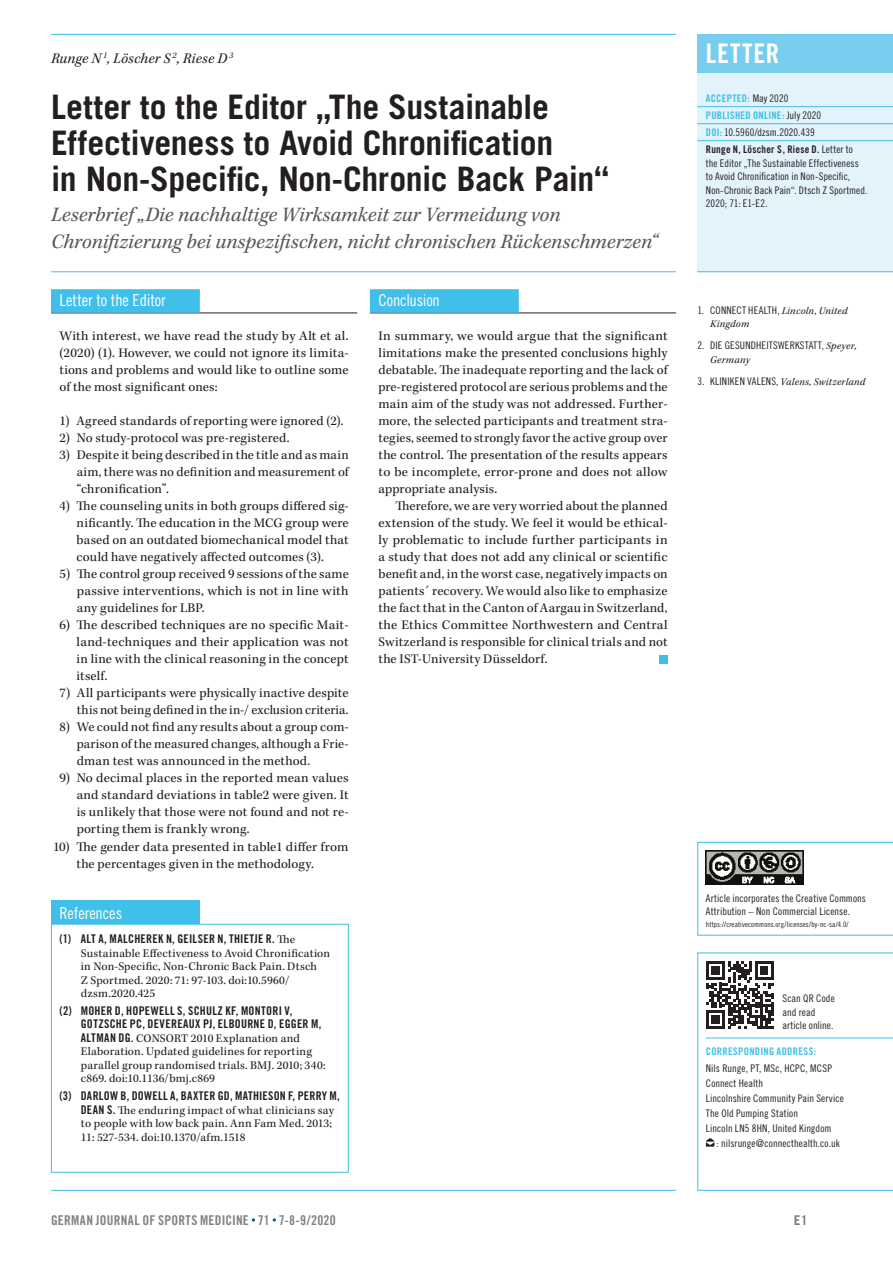
<style>
.page{position:relative;width:893px;height:1263px;background:#fff}
.page>*{position:absolute;margin:0;border:0;box-sizing:border-box;transform-origin:0 0}
.ORG_Headline__Sprach{font:700 33.75px/36px "Trade Gothic LT Std";letter-spacing:-.01em;color:#231f20}
.t1{font:27px "Trade Gothic LT Std Bd Cn 20";letter-spacing:.03em;color:#fff}
.ORG_Subline__Sprache{font:italic 21px/27px "Kepler Std";letter-spacing:.005em;color:#57585a}
.ORG_Copy__Zwischenti{font:16.5px "Trade Gothic LT Std Cn 18";letter-spacing:-.01em;color:#fff}
.ORG_Intro_Balken{font:16.5px "Trade Gothic LT Std Cn 18";letter-spacing:-.005em;color:#fff}
.ORG_Autoren{font:italic 15px "Kepler Std";letter-spacing:.01em;color:#231f20}
.ORG_Copy__ohne_Einzu{font:13.5px/17px "Kepler Std";letter-spacing:.01em;color:#231f20;text-align:justify}
.ORG_Copy__Normal{font:13.5px/17px "Kepler Std";letter-spacing:.01em;color:#231f20;text-align:justify}
.t2{font:13.5px "Trade Gothic LT Std Bd Cn 20";letter-spacing:.02em;color:#808285}
.t3{font:700 13.5px "Trade Gothic LT Std";color:#808285}
.t4{font:12px/13.5px "Kepler Std";letter-spacing:.015em;color:#231f20}
.ORG_VÖ-Autoren{font:10.5px/13.5px "Trade Gothic LT Std Cn 18";letter-spacing:.01em;color:#231f20}
.ORG_Korrespondenzadr{font:10.5px "Trade Gothic LT Std Cn 18";letter-spacing:.01em;color:#231f20}
.t5{font:italic 10.5px/13.5px "Kepler Std";letter-spacing:.02em;color:#231f20}
.ORG_VÖ-Angaben{font:10.5px "Trade Gothic LT Std Bd Cn 20";letter-spacing:.03em;color:#3fbfe9}
.ORG_VÖ-Angaben-2{font:10.5px "Trade Gothic LT Std Cn 18";letter-spacing:.005em;color:#231f20}
.t6{font:7.5px "Trade Gothic LT Std Cn 18";letter-spacing:.015em;color:#231f20}
.s1{font-family:"Trade Gothic LT Std Bd Cn 20"}
.s2{font-family:"Trade Gothic LT Std Cn 18";color:#231f20}
.s3{font-family:"Trade Gothic LT Std Bd Cn 20";color:#3fbfe9}
.s4{font-family:"Trade Gothic LT Std Cn 18";font-style:normal}
.s5{font-family:"Kepler Std";font-style:italic}
</style>
<div class="page">
<div style="left:697px;top:72px;width:196px;height:200px;background:#e3f3fb"></div>
<hr style="left:697px;top:271px;width:196px;height:1px;background:#3fbfe9">
<hr style="left:697px;top:106px;width:196px;height:1px;background:#3fbfe9">
<hr style="left:697px;top:123px;width:196px;height:1px;background:#3fbfe9">
<hr style="left:697px;top:140px;width:196px;height:1px;background:#3fbfe9">
<hr style="left:51px;top:271px;width:625px;height:1px;background:#3fbfe9">
<hr style="left:51px;top:34px;width:625px;height:1px;background:#3fbfe9">
<hr style="left:51px;top:1190px;width:625px;height:1px;background:#3fbfe9">
<svg style="left:697px;top:952px;width:196px;height:239px"></svg>
<div style="left:697px;top:34px;width:196px;height:38px;background:#78ccee"></div>
<hr style="left:51px;top:313px;width:306px;height:1px;background:#231f20">
<div style="left:51px;top:289px;width:149px;height:24px;background:#3fbfe9"></div>
<hr style="left:370px;top:313px;width:306px;height:1px;background:#231f20">
<div style="left:370px;top:289px;width:149px;height:24px;background:#3fbfe9"></div>
<div style="left:659px;top:655px;width:9px;height:8px;background:#3fbfe9"></div>
<svg style="left:706px;top:1138px;width:8px;height:8px"></svg>
<div style="left:51px;top:900px;width:149px;height:24px;background:#3fbfe9"></div>
<div style="left:51px;top:924px;width:298px;height:248px;border:1px solid #3fbfe9"></div>
<svg style="left:706px;top:961px;width:68px;height:68px"></svg>
<svg style="left:697px;top:842px;width:196px;height:93px"></svg>
<p class="ORG_Autoren" style="left:51px;top:50px;width:184px">Runge N<sup>1</sup>, Löscher S <sup>2</sup>, Riese D <sup>3</sup></p>
<p class="ORG_Headline__Sprach" style="left:51px;top:89px;width:560px">Letter to the Editor „The Sustainable<br>Effectiveness to Avoid Chronification<br>in Non-Specific, Non-Chronic Back Pain“</p>
<p class="ORG_Subline__Sprache" style="left:51px;top:202px;width:608px">Leserbrief „Die nachhaltige Wirksamkeit zur Vermeidung von<br>Chronifizierung bei unspezifischen, nicht chronischen Rückenschmerzen“</p>
<p class="ORG_Copy__Zwischenti" style="left:60px;top:290px;width:108px">Letter to the Editor</p>
<p class="ORG_Copy__ohne_Einzu" style="left:60px;top:328px;width:291px">With interest, we have read the study by Alt et al. (2020) (1). However, we could not ignore its limita&shy;tions and problems and would like to outline some of the most significant ones:</p>
<p class="ORG_Copy__ohne_Einzu" style="left:60px;top:413px;width:286px">1) Agreed standards of reporting were ignored (2).</p>
<p class="ORG_Copy__ohne_Einzu" style="left:60px;top:430px;width:232px">2) No study-protocol was pre-registered.</p>
<p class="ORG_Copy__ohne_Einzu" style="left:77px;top:447px;width:274px;text-indent:-17px">3) Despite it being described in the title and as main aim, there was no definition and measurement of “chronification”.</p>
<p class="ORG_Copy__ohne_Einzu" style="left:77px;top:498px;width:274px;text-indent:-17px">4) The counseling units in both groups differed sig&shy;nificantly. The education in the MCG group were based on an outdated biomechanical model that could have negatively affected outcomes (3).</p>
<p class="ORG_Copy__ohne_Einzu" style="left:77px;top:566px;width:273px;text-indent:-17px">5) The control group received 9 sessions of the same passive interventions, which is not in line with any guidelines for LBP.</p>
<p class="ORG_Copy__ohne_Einzu" style="left:77px;top:617px;width:274px;text-indent:-17px">6) The described techniques are no specific Mait&shy;land-techniques and their application was not in line with the clinical reasoning in the concept itself.</p>
<p class="ORG_Copy__ohne_Einzu" style="left:60px;top:685px;width:291px;text-align:right">7) All participants were physically inactive despite this not being defined in the in-/ exclusion criteria.</p>
<p class="ORG_Copy__ohne_Einzu" style="left:77px;top:719px;width:273px;text-indent:-17px">8) We could not find any results about a group com&shy;parison of the measured changes, although a Frie&shy;dman test was announced in the method.</p>
<p class="ORG_Copy__ohne_Einzu" style="left:77px;top:770px;width:273px;text-indent:-17px">9) No decimal places in the reported mean values and standard deviations in table2 were given. It is unlikely that those were not found and not re&shy;porting them is frankly wrong.</p>
<p class="ORG_Copy__ohne_Einzu" style="left:76px;top:838px;width:274px;text-indent:-23px">10) The gender data presented in table1 differ from the percentages given in the methodology.</p>
<p class="ORG_Intro_Balken" style="left:60px;top:903px;width:64px">References</p>
<p class="t4" style="left:81px;top:933px;width:251px;text-indent:-21px"><span class="s1">(1) ALT A, MALCHEREK N, GEILSER N, THIETJE R.</span> The Sustainable Effectiveness to Avoid Chronification in Non-Specific, Non-Chronic Back Pain. Dtsch<br>Z Sportmed. 2020: 71: 97-103. doi:10.5960/ dzsm.2020.425</p>
<p class="t4" style="left:81px;top:1005px;width:246px;text-indent:-21px"><span class="s1">(2) MOHER D, HOPEWELL S, SCHULZ KF, MONTORI V, GOTZSCHE PC, DEVEREAUX PJ, ELBOURNE D, EGGER M, ALTMAN DG.</span> CONSORT 2010 Explanation and Elaboration. Updated guidelines for reporting parallel group randomised trials. BMJ. 2010; 340: c869. doi:10.1136/bmj.c869</p>
<p class="t4" style="left:81px;top:1090px;width:260px;text-indent:-21px"><span class="s1">(3) DARLOW B, DOWELL A, BAXTER GD, MATHIESON F, PERRY M, DEAN S.</span> The enduring impact of what clinicians say to people with low back pain. Ann Fam Med. 2013; 11: 527-534. doi:10.1370/afm.1518</p>
<p class="ORG_Copy__Zwischenti" style="left:378px;top:290px;width:63px">Conclusion</p>
<p class="ORG_Copy__ohne_Einzu" style="left:378px;top:328px;width:291px">In summary, we would argue that the significant limitations make the presented conclusions highly debatable. The inadequate reporting and the lack of pre-registered protocol are serious problems and the main aim of the study was not addressed. Further&shy;more, the selected participants and treatment stra&shy;tegies, seemed to strongly favor the active group over the control. The presentation of the results appears to be incomplete, error-prone and does not allow appropriate analysis.</p>
<p class="ORG_Copy__Normal" style="left:378px;top:498px;width:291px;text-indent:17px">Therefore, we are very worried about the planned extension of the study. We feel it would be ethical&shy;ly problematic to include further participants in a study that does not add any clinical or scientific benefit and, in the worst case, negatively impacts on patients´ recovery. We would also like to emphasize the fact that in the Canton of Aargau in Switzerland, the Ethics Committee Northwestern and Central Switzerland is responsible for clinical trials and not the IST-University Düsseldorf.</p>
<h2 class="t1" style="left:706px;top:37px;width:75px">LETTER</h2>
<p class="ORG_VÖ-Angaben" style="left:706px;top:92px;width:84px">ACCEPTED: <span class="s2">May 2020</span></p>
<p class="ORG_VÖ-Angaben" style="left:706px;top:109px;width:117px">PUBLISHED ONLINE: <span class="s2">July 2020</span></p>
<p class="ORG_VÖ-Angaben-2" style="left:706px;top:126px;width:111px"><span class="s3">DOI:</span> 10.5960/dzsm.2020.439</p>
<p class="ORG_VÖ-Autoren" style="left:706px;top:142px;width:163px"><span class="s1">Runge N, Löscher S, Riese D.</span> Letter to<br>the Editor „The Sustainable Effectiveness to Avoid Chronification in Non-Specific, Non-Chronic Back Pain“. Dtsch Z Sportmed.<br>2020; 71: E1-E2.</p>
<p class="t5" style="left:710px;top:304px;width:139px;text-indent:-13px"><span class="s4">1. CONNECT HEALTH,</span> Lincoln, United<br>Kingdom</p>
<p class="ORG_VÖ-Autoren" style="left:710px;top:339px;width:148px;text-indent:-13px">2. DIE GESUNDHEITSWERKSTATT, <span class="s5">Speyer,<br>Germany</span></p>
<p class="t5" style="left:697px;top:375px;width:170px"><span class="s4">3. KLINIKEN VALENS,</span> Valens, Switzerland</p>
<p class="ORG_VÖ-Autoren" style="left:706px;top:891px;width:162px">Article incorporates the Creative Commons<br>Attribution – Non Commercial License.</p>
<p class="t6" style="left:706px;top:920px;width:144px">https://creativecommons.org/licenses/by-nc-sa/4.0/</p>
<p class="ORG_VÖ-Autoren" style="left:782px;top:991px;width:54px">Scan QR Code and read article online.</p>
<p class="ORG_VÖ-Angaben" style="left:706px;top:1044px;width:112px">CORRESPONDING ADDRESS:</p>
<p class="ORG_Korrespondenzadr" style="left:706px;top:1062px;width:128px">Nils Runge, PT, MSc, HCPC, MCSP</p>
<p class="ORG_Korrespondenzadr" style="left:706px;top:1077px;width:59px">Connect Health</p>
<p class="ORG_Korrespondenzadr" style="left:706px;top:1092px;width:139px">Lincolnshire Community Pain Service</p>
<p class="ORG_Korrespondenzadr" style="left:706px;top:1107px;width:94px">The Old Pumping Station</p>
<p class="ORG_Korrespondenzadr" style="left:706px;top:1122px;width:127px">Lincoln LN5 8HN, United Kingdom</p>
<p class="ORG_Korrespondenzadr" style="left:716px;top:1137px;width:125px">: nilsrunge@connecthealth.co.uk</p>
<p class="t2" style="left:51px;top:1212px;width:286px">GERMAN JOURNAL OF SPORTS MEDICINE 71 7-8-9/2020</p>
<p class="t3" style="left:794px;top:1211px;width:16px">E1</p>
</div>
